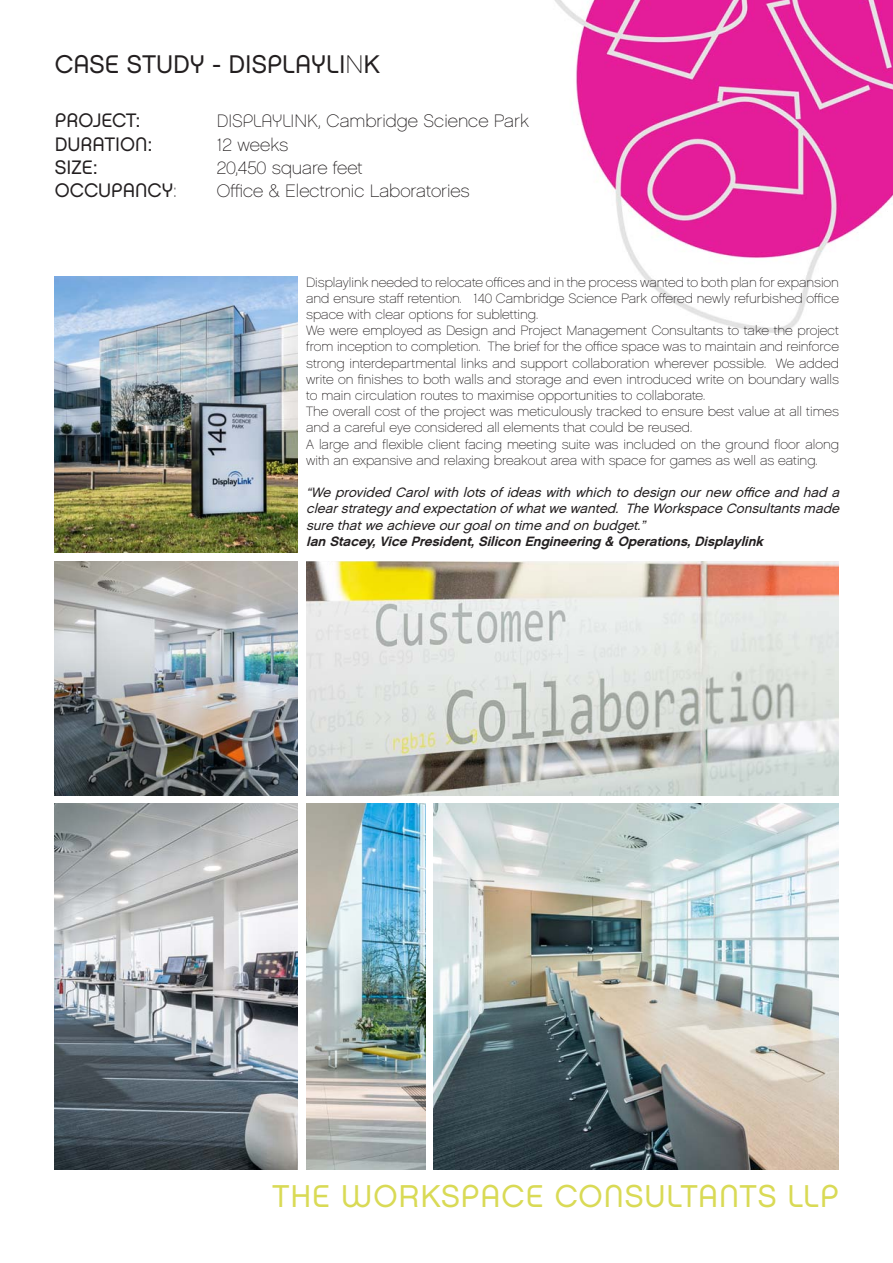
<style>
.page{position:relative;width:893px;height:1263px;background:#fff}
.page>*{position:absolute;margin:0;border:0;box-sizing:border-box;transform-origin:0 0}
.t1{font:31.5px "Chalet London Nineteen Seventy";letter-spacing:.03em;color:#d9da55}
.t2{font:25.5px "Chalet London Nineteen Seventy";color:#231f20}
.t3{font:19.5px "Chalet London Nineteen Seventy";color:#231f20}
.t4{font:18px "Chalet Paris Nineteen Sixty";color:#231f20}
.t5{font:13.5px/16.2px "Chalet Paris Nineteen Sixty";color:#231f20;text-align:justify}
.t6{font:italic 13.5px/16.2px "Chalet London Nineteen Sixty";color:#231f20;text-align:justify}
.t7{font:italic 13.5px "Chalet New York Nineteen Sixty";color:#231f20}
.s1{font-family:"Chalet London Nineteen Sixty"}
.s2{font-family:"Chalet Paris Nineteen Sixty"}
.s3{font-family:"Chalet Paris Nineteen Seventy"}
</style>
<div class="page">
<img style="left:554px;top:0;width:339px;height:333px">
<img style="left:54px;top:561px;width:244px;height:234px">
<img style="left:55px;top:276px;width:243px;height:277px">
<img style="left:306px;top:561px;width:533px;height:234px">
<img style="left:55px;top:804px;width:243px;height:365px">
<img style="left:306px;top:804px;width:119px;height:365px">
<img style="left:434px;top:804px;width:405px;height:365px">
<p class="t2" style="left:55px;top:49px;width:327px">CA<span class="s1">S</span>E <span class="s1">S</span>TUDY - DI<span class="s1">S</span>PLAYLI<span class="s2">N</span><span class="s1">K</span></p>
<p class="t3" style="left:55px;top:108px;width:87px">PROJECT:</p>
<p class="t4" style="left:217px;top:110px;width:314px"><span class="s3">DI</span>S<span class="s3">PLAYLI</span>NK, Cambridge Science Park</p>
<p class="t3" style="left:55px;top:132px;width:99px">DURATION:</p>
<p class="t4" style="left:217px;top:134px;width:73px">12 weeks</p>
<p class="t3" style="left:55px;top:155px;width:44px"><span class="s1">S</span>IZE:</p>
<p class="t4" style="left:217px;top:157px;width:147px">20,450 square feet</p>
<p class="t3" style="left:55px;top:179px;width:123px">OCCUPANCY<span class="s3">:</span></p>
<p class="t4" style="left:217px;top:181px;width:254px">Office &amp; Electronic Laboratories</p>
<p class="t5" style="left:306px;top:274px;width:534px">Displaylink needed to relocate offices and in the process wanted to both plan for expansion and ensure staff retention. 140 Cambridge Science Park offered newly refurbished office space with clear options for subletting.</p>
<p class="t5" style="left:306px;top:322px;width:534px">We were employed as Design and Project Management Consultants to take the project from inception to completion. The brief for the office space was to maintain and reinforce strong interdepartmental links and support collaboration wherever possible. We added write on finishes to both walls and storage and even introduced write on boundary walls to main circulation routes to maximise opportunities to collaborate.</p>
<p class="t5" style="left:306px;top:403px;width:534px">The overall cost of the project was meticulously tracked to ensure best value at all times and a careful eye considered all elements that could be reused.</p>
<p class="t5" style="left:306px;top:436px;width:534px">A large and flexible client facing meeting suite was included on the ground floor along with an expansive and relaxing breakout area with space for games as well as eating.</p>
<p class="t6" style="left:306px;top:484px;width:538px">“We provided Carolwith lotsofideaswith which to design ournew office and had a clearstrategyand expectation ofwhatwe wanted. The Workspace Consultantsmade sure thatwe achieve ourgoalon time and on budget.”</p>
<p class="t7" style="left:306px;top:533px;width:462px">Ian Stacey,Vice President,Silicon Engineering &amp; Operations,Displaylink</p>
<p class="t1" style="left:272px;top:1177px;width:568px">THE WO<span class="s1">RKS</span>PACE CON<span class="s1">S</span>ULTANT<span class="s1">S</span> LLP</p>
</div>
